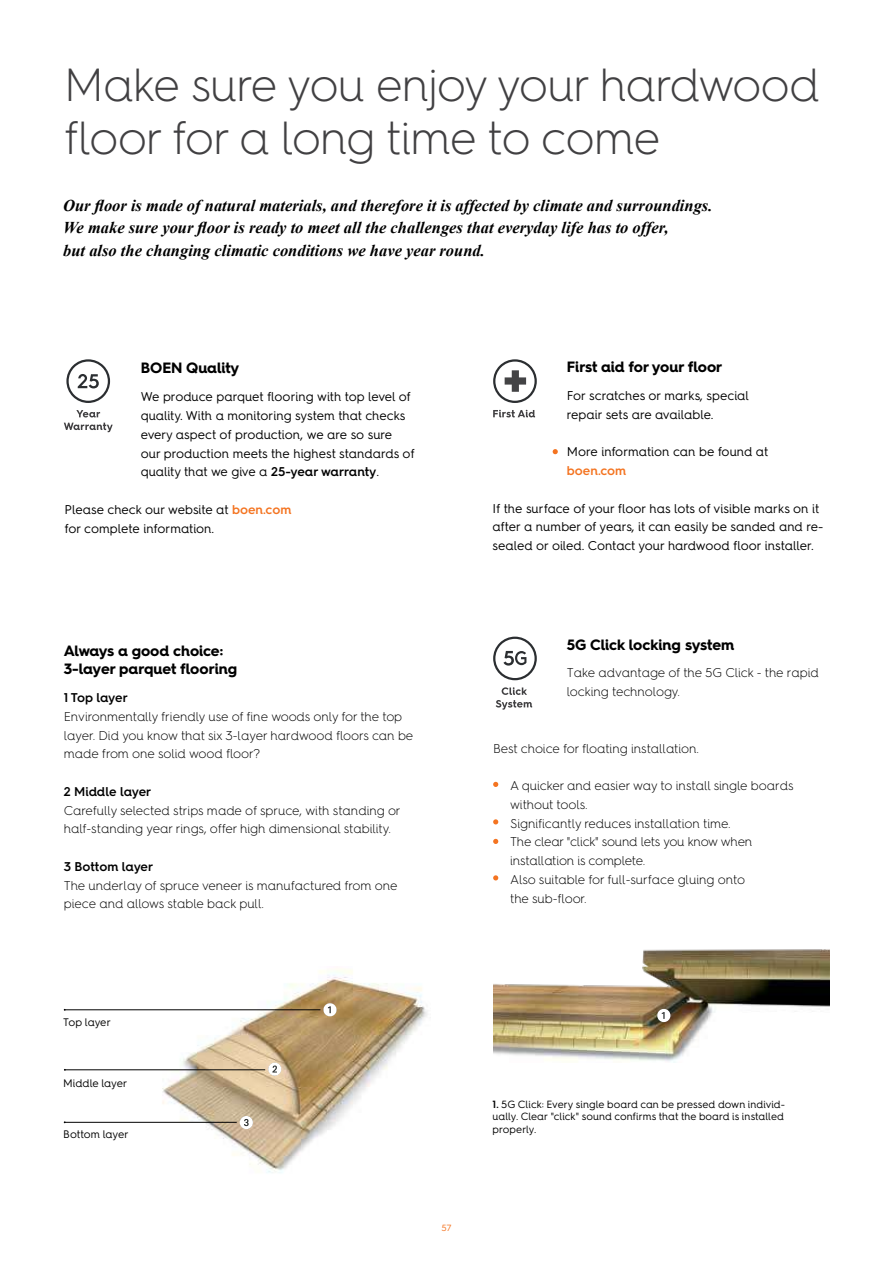
<style>
.page{position:relative;width:893px;height:1263px;background:#fff}
.page>*{position:absolute;margin:0;border:0;box-sizing:border-box;transform-origin:0 0}
.t1{font:300 46.5px/52.5px "Hurme Geometric Sans 4";letter-spacing:-.02em;color:#414042}
.t2{font:italic 700 16.5px/22.5px "Times New Roman";color:#000}
.t3{font:700 15px/18px "Hurme Geometric Sans 4";color:#000}
.t4{font:300 12.75px/18.8px "Hurme Geometric Sans 4";letter-spacing:-.01em;color:#000}
.t5{font:12.75px/18.8px "Hurme Geometric Sans 4";color:#000}
.t6{font:600 12.75px "Hurme Geometric Sans 4";letter-spacing:-.01em;color:#000}
.t7{font:600 12.75px "Hurme Geometric Sans 4";color:#f47421}
.t8{font:10.95px "Hurme Geometric Sans 4";letter-spacing:-.01em;color:#000}
.t9{font:10.5px/12.8px "Hurme Geometric Sans 4";color:#000;text-align:justify}
.t10{font:9px "Hurme Geometric Sans 4";color:#f47421}
.s1{font-weight:600}
.s2{font-weight:600;color:#f47421}
</style>
<div class="page">
<img style="left:146px;top:969px;width:282px;height:204px">
<img style="left:494px;top:949px;width:335px;height:114px">
<hr style="left:65px;top:1009px;width:255px;height:1px;background:#000">
<hr style="left:65px;top:1069px;width:200px;height:1px;background:#000">
<hr style="left:65px;top:1122px;width:172px;height:1px;background:#000">
<svg style="left:323px;top:1003px;width:14px;height:13px"></svg>
<svg style="left:268px;top:1062px;width:13px;height:14px"></svg>
<svg style="left:240px;top:1116px;width:13px;height:13px"></svg>
<svg style="left:493px;top:410px;width:42px;height:7px"></svg>
<svg style="left:493px;top:359px;width:44px;height:44px"></svg>
<svg style="left:493px;top:637px;width:44px;height:43px"></svg>
<svg style="left:496px;top:687px;width:36px;height:23px"></svg>
<svg style="left:553px;top:449px;width:5px;height:5px"></svg>
<svg style="left:493px;top:782px;width:5px;height:5px"></svg>
<svg style="left:76px;top:410px;width:24px;height:7px"></svg>
<svg style="left:64px;top:423px;width:49px;height:9px"></svg>
<svg style="left:66px;top:359px;width:44px;height:44px"></svg>
<svg style="left:493px;top:819px;width:5px;height:5px"></svg>
<svg style="left:493px;top:839px;width:5px;height:5px"></svg>
<svg style="left:493px;top:875px;width:5px;height:5px"></svg>
<svg style="left:657px;top:1009px;width:13px;height:13px"></svg>
<h1 class="t1" style="left:64px;top:58px;width:758px">Make sure you enjoy your hardwood floor for a long time to come</h1>
<p class="t2" style="left:63px;top:193px;width:651px">Our floor is made of natural materials, and therefore it is affected by climate and surroundings.<br>We make sure your floor is ready to meet all the challenges that everyday life has to offer,<br>but also the changing climatic conditions we have year round.</p>
<p class="t3" style="left:141px;top:359px;width:100px">BOEN Quality</p>
<p class="t5" style="left:141px;top:387px;width:275px">We produce parquet flooring with top level of quality. With a monitoring system that checks every aspect of production, we are so sure our production meets the highest standards of quality that we give a <span class="s1">25-year warranty</span>.</p>
<p class="t5" style="left:65px;top:499px;width:229px">Please check our website at <span class="s2">boen.com </span>for complete information.</p>
<p class="t3" style="left:64px;top:642px;width:175px">Always a good choice:<br>3-layer parquet flooring</p>
<p class="t6" style="left:64px;top:688px;width:66px">1 Top layer</p>
<p class="t4" style="left:64px;top:707px;width:351px">Environmentally friendly use of fine woods only for the top layer. Did you know that six 3-layer hardwood floors can be made from one solid wood floor?</p>
<p class="t6" style="left:64px;top:782px;width:89px">2 Middle layer</p>
<p class="t4" style="left:64px;top:800px;width:338px">Carefully selected strips made of spruce, with standing or half-standing year rings, offer high dimensional stability.</p>
<p class="t6" style="left:64px;top:857px;width:91px">3 Bottom layer</p>
<p class="t4" style="left:64px;top:875px;width:335px">The underlay of spruce veneer is manufactured from one piece and allows stable back pull.</p>
<p class="t3" style="left:567px;top:358px;width:157px">First aid for your floor</p>
<p class="t5" style="left:567px;top:386px;width:184px">For scratches or marks, special repair sets are available.</p>
<p class="t5" style="left:567px;top:442px;width:203px">More information can be found at</p>
<p class="t7" style="left:567px;top:462px;width:61px">boen.com</p>
<p class="t5" style="left:493px;top:498px;width:332px">If the surface of your floor has lots of visible marks on it after a number of years, it can easily be sanded and re&shy;sealed or oiled. Contact your hardwood floor installer.</p>
<p class="t3" style="left:567px;top:635px;width:169px">5G Click locking system</p>
<p class="t4" style="left:567px;top:663px;width:254px">Take advantage of the 5G Click - the rapid locking technology.</p>
<p class="t4" style="left:493px;top:738px;width:207px">Best choice for floating installation.</p>
<p class="t4" style="left:510px;top:776px;width:285px">A quicker and easier way to install single boards without tools.<br>Significantly reduces installation time.<br>The clear "click" sound lets you know when installation is complete.<br>Also suitable for full-surface gluing onto<br>the sub-floor.</p>
<p class="t8" style="left:63px;top:1014px;width:49px">Top layer</p>
<p class="t8" style="left:63px;top:1075px;width:66px">Middle layer</p>
<p class="t8" style="left:63px;top:1127px;width:67px">Bottom layer</p>
<p class="t10" style="left:441px;top:1221px;width:12px">57</p>
<p class="t9" style="left:493px;top:1097px;width:294px"><span class="s1">1.</span> 5G Click: Every single board can be pressed down individ&shy;ually. Clear "click" sound confirms that the board is installed properly.</p>
</div>
